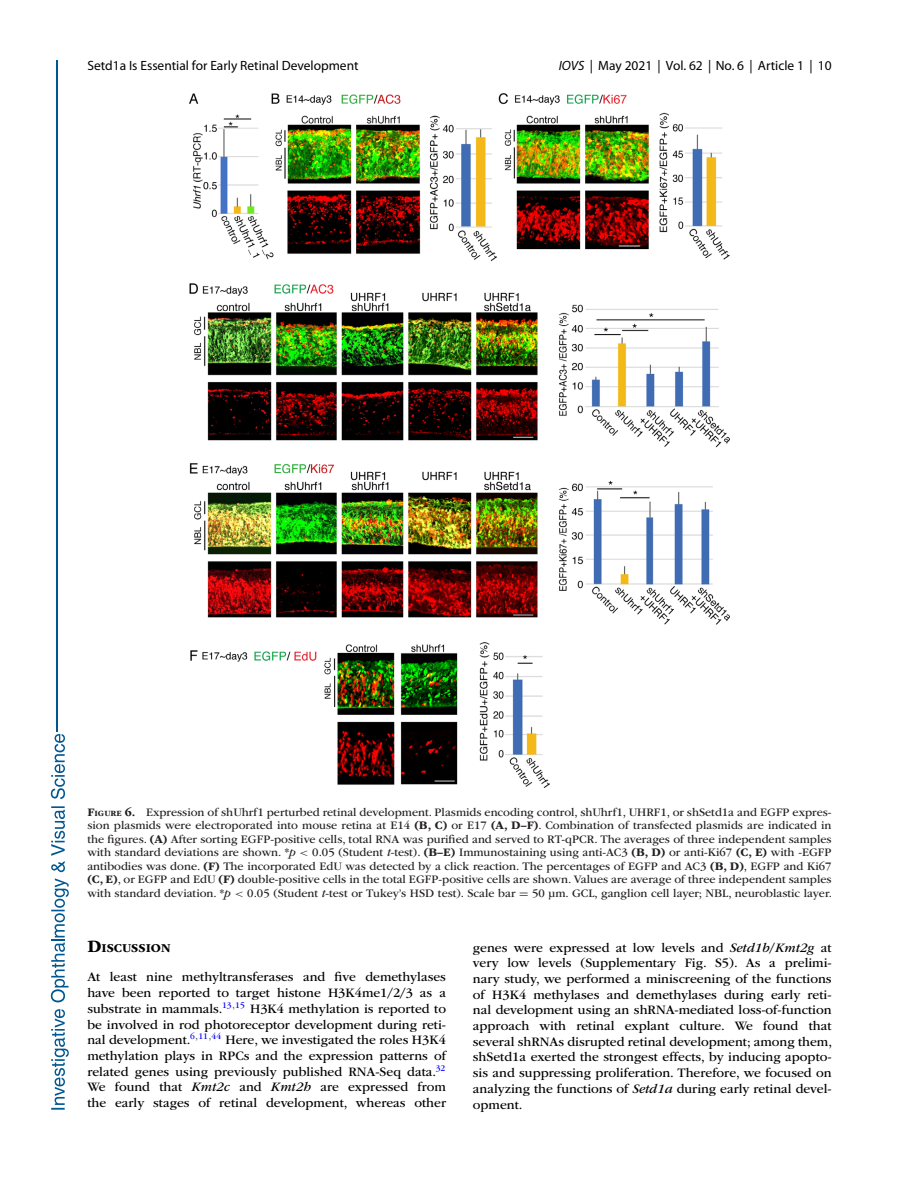
<style>
.page{position:relative;width:918px;height:1188px;background:#fff}
.page>*{position:absolute;margin:0;border:0;box-sizing:border-box;transform-origin:0 0}
.t1{font:13.5px/15.8px "ITC Garamond Std";color:#000;text-align:justify}
.t2{font:13.5px "Myriad Pro";color:#000}
.t3{font:700 12.6px "ITC Garamond Std";color:#000}
.t4{font:12px/13.5px "ITC Garamond Std";color:#231f20;text-align:justify}
.s1{font-style:italic}
.s2{font-weight:700}
.s3{font-weight:700;font-size:8.4px}
.s4{font-family:"RMTMI"}
.s5{font-family:"MTSY"}
.s6{font-size:18px}
</style>
<div class="page">
<hr style="left:57px;top:60px;width:1px;height:672px;background:#005892">
<svg style="left:51px;top:734px;width:18px;height:376px"></svg>
<img style="left:189px;top:93px;width:540px;height:695px">
<p class="t2" style="left:87px;top:57px;width:273px">Setd1a Is Essential for Early Retinal Development</p>
<p class="t2" style="left:559px;top:57px;width:274px"><span class="s1">IOVS</span> | May 2021 | Vol. 62 | No. 6 | Article 1 | 10</p>
<p class="t4" style="left:87px;top:806px;width:746px"><span class="s2">F</span><span class="s3">IGURE</span> <span class="s2">6.</span> Expression of shUhrf1 perturbed retinal development. Plasmids encoding control, shUhrf1, UHRF1, or shSetd1a and EGFP expres&shy;sion plasmids were electroporated into mouse retina at E14 <span class="s2">(B, C)</span> or E17 <span class="s2">(A, D–F)</span>. Combination of transfected plasmids are indicated in the figures. <span class="s2">(A)</span> After sorting EGFP-positive cells, total RNA was purified and served to RT-qPCR. The averages of three independent samples with standard deviations are shown. *<span class="s1">p</span> <span class="s4">&lt;</span> 0.05 (Student <span class="s1">t</span>-test). <span class="s2">(B–E)</span> Immunostaining using anti-AC3 <span class="s2">(B, D)</span> or anti-Ki67 <span class="s2">(C, E)</span> with -EGFP antibodies was done. <span class="s2">(F)</span> The incorporated EdU was detected by a click reaction. The percentages of EGFP and AC3 <span class="s2">(B, D)</span>, EGFP and Ki67 <span class="s2">(C, E)</span>, or EGFP and EdU <span class="s2">(F)</span> double-positive cells in the total EGFP-positive cells are shown. Values are average of three independent samples with standard deviation. *<span class="s1">p</span> <span class="s4">&lt;</span> 0.05 (Student <span class="s1">t</span>-test or Tukey’s HSD test). Scale bar <span class="s5">=</span> 50 μm. GCL, ganglion cell layer; NBL, neuroblastic layer.</p>
<p class="t3" style="left:87px;top:943px;width:85px"><span class="s6">D</span>ISCUSSION</p>
<p class="t1" style="left:87px;top:970px;width:360px">At least nine methyltransferases and five demethylases have been reported to target histone H3K4me1/2/3 as a substrate in mammals.<sup>13</sup><sup>,</sup><sup>15</sup> H3K4 methylation is reported to be involved in rod photoreceptor development during reti&shy;nal development.<sup>6</sup><sup>,</sup><sup>11</sup><sup>,</sup><sup>44</sup> Here, we investigated the roles H3K4 methylation plays in RPCs and the expression patterns of related genes using previously published RNA-Seq data.<sup>32<br></sup>We found that <span class="s1">Kmt2c</span> and <span class="s1">Kmt2h</span> are expressed from the early stages of retinal development, whereas other</p>
<p class="t1" style="left:473px;top:941px;width:361px">genes were expressed at low levels and <span class="s1">Setd1b</span>/<span class="s1">Kmt2g</span> at very low levels (Supplementary Fig. S5). As a prelimi&shy;nary study, we performed a miniscreening of the functions of H3K4 methylases and demethylases during early reti&shy;nal development using an shRNA-mediated loss-of-function approach with retinal explant culture. We found that several shRNAs disrupted retinal development; among them, shSetd1a exerted the strongest effects, by inducing apopto&shy;sis and suppressing proliferation. Therefore, we focused on analyzing the functions of <span class="s1">Setd1a</span> during early retinal devel&shy;opment.</p>
</div>
